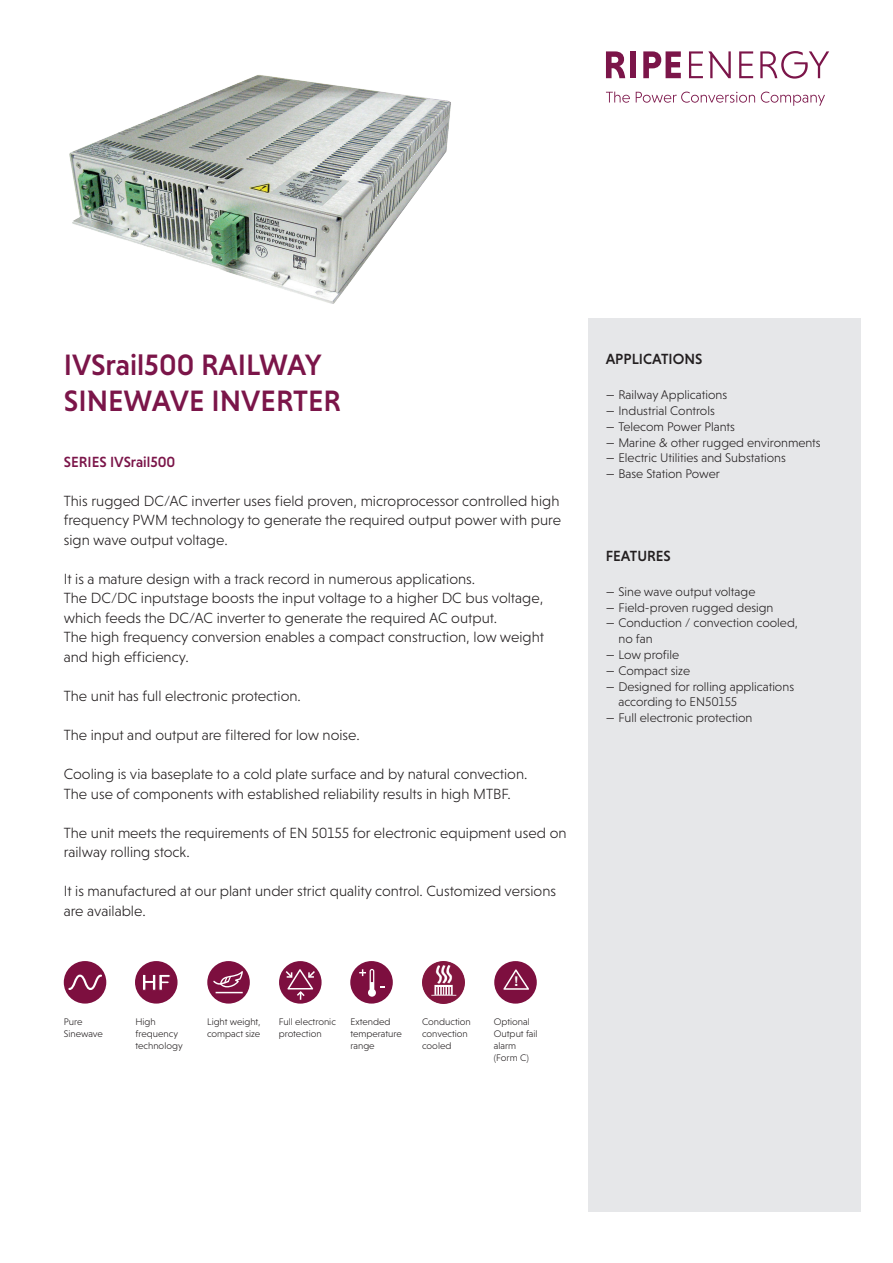
<style>
.page{position:relative;width:893px;height:1263px;background:#fff}
.page>*{position:absolute;margin:0;border:0;box-sizing:border-box;transform-origin:0 0}
.t1{font:500 30px "Niveau Grotesk";color:#7b1549}
.t2{font:300 15px/19.5px "Niveau Grotesk";color:#231f20}
.t3{font:500 15px "Niveau Grotesk";color:#231f20}
.t4{font:500 15px "Niveau Grotesk";color:#7b1549}
.t5{font:700 13.5px "Helvetica Neue";color:#fff}
.t6{font:300 12.75px/15.8px "Niveau Grotesk";color:#231f20}
.t7{font:300 9.75px/12px "Niveau Grotesk";color:#231f20}
</style>
<div class="page">
<div style="left:588px;top:319px;width:273px;height:893px;background:#e6e7e9"></div>
<svg style="left:606px;top:51px;width:19px;height:27px"></svg>
<div style="left:631px;top:51px;width:5px;height:27px;background:#7b1549"></div>
<svg style="left:643px;top:51px;width:38px;height:27px"></svg>
<svg style="left:689px;top:51px;width:42px;height:27px"></svg>
<svg style="left:739px;top:51px;width:14px;height:27px"></svg>
<svg style="left:760px;top:51px;width:69px;height:28px"></svg>
<svg style="left:606px;top:92px;width:24px;height:11px"></svg>
<svg style="left:636px;top:92px;width:119px;height:11px"></svg>
<svg style="left:761px;top:92px;width:64px;height:14px"></svg>
<div style="left:64px;top:961px;width:42px;height:42px;background:#7d0f3f;border-radius:50%"></div>
<svg style="left:68px;top:974px;width:34px;height:16px"></svg>
<div style="left:135px;top:961px;width:43px;height:42px;background:#7d0f3f;border-radius:50%"></div>
<svg style="left:143px;top:974px;width:27px;height:17px"></svg>
<div style="left:207px;top:961px;width:43px;height:42px;background:#7d0f3f;border-radius:50%"></div>
<svg style="left:213px;top:971px;width:30px;height:22px"></svg>
<div style="left:494px;top:961px;width:43px;height:42px;background:#7d0f3f;border-radius:50%"></div>
<svg style="left:503px;top:969px;width:26px;height:21px"></svg>
<img style="left:422px;top:961px;width:43px;height:42px">
<div style="left:350px;top:961px;width:43px;height:42px;background:#7d0f3f;border-radius:50%"></div>
<svg style="left:359px;top:969px;width:26px;height:28px"></svg>
<div style="left:279px;top:961px;width:43px;height:42px;background:#7d0f3f;border-radius:50%"></div>
<svg style="left:286px;top:969px;width:29px;height:31px"></svg>
<img style="left:69px;top:75px;width:382px;height:229px">
<p class="t1" style="left:64px;top:348px;width:260px">IVSrail500 RAILWAY</p>
<p class="t1" style="left:64px;top:384px;width:279px">SINEWAVE INVERTER</p>
<p class="t4" style="left:64px;top:453px;width:113px">SERIES IVSrail500</p>
<p class="t2" style="left:64px;top:491px;width:499px;text-align:justify">This rugged DC/AC inverter uses field proven, microprocessor controlled high frequency PWM technology to generate the required output power with pure sign wave output voltage.</p>
<p class="t2" style="left:64px;top:569px;width:413px">It is a mature design with a track record in numerous applications.</p>
<p class="t2" style="left:64px;top:589px;width:481px">The DC/DC inputstage boosts the input voltage to a higher DC bus voltage, which feeds the DC/AC inverter to generate the required AC output.</p>
<p class="t2" style="left:64px;top:628px;width:482px">The high frequency conversion enables a compact construction, low weight and high efficiency.</p>
<p class="t2" style="left:64px;top:686px;width:239px">The unit has full electronic protection.</p>
<p class="t2" style="left:64px;top:725px;width:298px">The input and output are filtered for low noise.</p>
<p class="t2" style="left:64px;top:764px;width:465px">Cooling is via baseplate to a cold plate surface and by natural convection.</p>
<p class="t2" style="left:64px;top:784px;width:449px">The use of components with established reliability results in high MTBF.</p>
<p class="t2" style="left:64px;top:823px;width:504px">The unit meets the requirements of EN 50155 for electronic equipment used on railway rolling stock.</p>
<p class="t2" style="left:64px;top:881px;width:494px">It is manufactured at our plant under strict quality control. Customized versions are available.</p>
<p class="t7" style="left:64px;top:1016px;width:20px">Pure</p>
<p class="t7" style="left:64px;top:1028px;width:41px">Sinewave</p>
<p class="t7" style="left:135px;top:1016px;width:22px">High</p>
<p class="t7" style="left:135px;top:1028px;width:49px">frequency technology</p>
<p class="t5" style="left:514px;top:971px;width:5px">!</p>
<p class="t7" style="left:207px;top:1016px;width:55px">Light weight, compact size</p>
<p class="t7" style="left:279px;top:1016px;width:59px">Full electronic protection</p>
<p class="t7" style="left:350px;top:1016px;width:53px">Extended temperature range</p>
<p class="t7" style="left:422px;top:1016px;width:50px">Conduction convection cooled</p>
<p class="t7" style="left:494px;top:1016px;width:45px">Optional<br>Output fail alarm</p>
<p class="t7" style="left:494px;top:1052px;width:36px">(Form C)</p>
<p class="t3" style="left:606px;top:350px;width:98px">APPLICATIONS</p>
<p class="t6" style="left:606px;top:387px;width:123px">— Railway Applications</p>
<p class="t6" style="left:606px;top:403px;width:111px">— Industrial Controls</p>
<p class="t6" style="left:606px;top:419px;width:131px">— Telecom Power Plants</p>
<p class="t6" style="left:606px;top:434px;width:217px">— Marine &amp; other rugged environments</p>
<p class="t6" style="left:606px;top:450px;width:182px">— Electric Utilities and Substations</p>
<p class="t6" style="left:606px;top:466px;width:116px">— Base Station Power</p>
<p class="t3" style="left:606px;top:547px;width:67px">FEATURES</p>
<p class="t6" style="left:606px;top:584px;width:151px">— Sine wave output voltage</p>
<p class="t6" style="left:606px;top:599px;width:169px">— Field-proven rugged design</p>
<p class="t6" style="left:618px;top:615px;width:181px;text-indent:-13px">— Conduction / convection cooled, no fan</p>
<p class="t6" style="left:606px;top:647px;width:75px">— Low profile</p>
<p class="t6" style="left:606px;top:662px;width:86px">— Compact size</p>
<p class="t6" style="left:618px;top:678px;width:177px;text-indent:-13px">— Designed for rolling applications according to EN50155</p>
<p class="t6" style="left:606px;top:710px;width:148px">— Full electronic protection</p>
</div>
